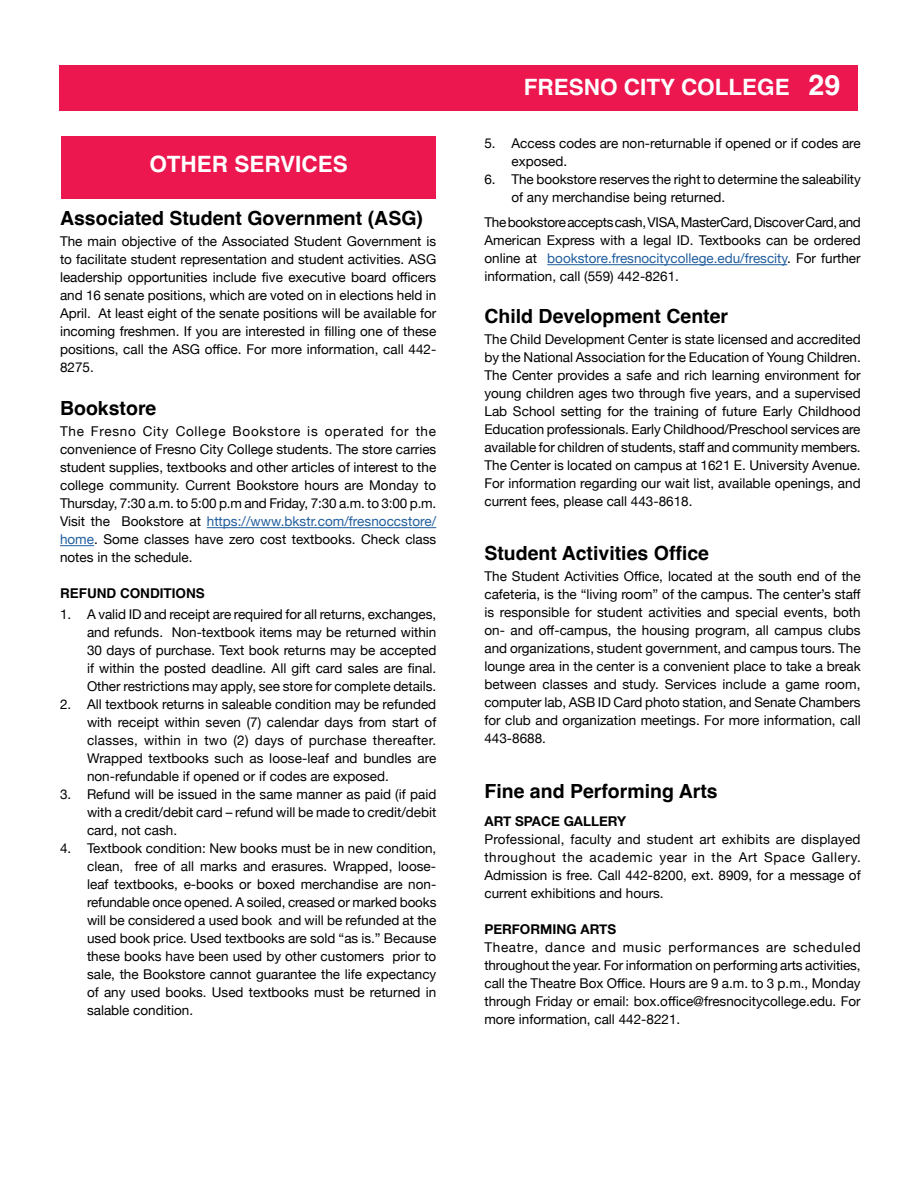
<style>
.page{position:relative;width:918px;height:1188px;background:#fff}
.page>*{position:absolute;margin:0;border:0;box-sizing:border-box;transform-origin:0 0}
.t1{font:700 22.5px "Helvetica";color:#fff}
.t2{font:700 19.5px "Helvetica";color:#000}
.t3{font:13.5px/18px "Helvetica Neue";color:#000;text-align:justify}
.t4{font:13.5px "Helvetica Neue";letter-spacing:.045em;color:#000}
.t5{font:700 13.5px "Helvetica Neue";color:#000}
.t6{font:700 13.5px "Helvetica";color:#000}
.s1{color:#215e9e}
.s2{font-size:28.5px}
</style>
<div class="page">
<div style="left:60px;top:65px;width:798px;height:46px;background:#ed174f"></div>
<hr style="left:207px;top:527px;width:229px;height:1px;background:#215e9e">
<hr style="left:60px;top:545px;width:34px;height:1px;background:#215e9e">
<hr style="left:547px;top:264px;width:240px;height:1px;background:#215e9e">
<div style="left:62px;top:136px;width:374px;height:63px;background:#ed174f"></div>
<p class="t1" style="left:149px;top:150px;width:200px">OTHER SERVICES</p>
<p class="t2" style="left:60px;top:206px;width:364px">Associated Student Government (ASG)</p>
<p class="t3" style="left:60px;top:233px;width:378px">The main objective of the Associated Student Government is to facilitate student representation and student activities. ASG</p>
<p class="t3" style="left:60px;top:269px;width:378px">leadership opportunities include five executive board officers and 16 senate positions, which are voted on in elections held in</p>
<p class="t3" style="left:60px;top:305px;width:378px">April. At least eight of the senate positions will be available for</p>
<p class="t3" style="left:60px;top:323px;width:378px">incoming freshmen. If you are interested in filling one of these positions, call the ASG office. For more information, call 442- 8275.</p>
<p class="t2" style="left:60px;top:397px;width:98px">Bookstore</p>
<p class="t3" style="left:60px;top:423px;width:378px">The Fresno City College Bookstore is operated for the convenience of Fresno City College students. The store carries student supplies, textbooks and other articles of interest to the college community. Current Bookstore hours are Monday to</p>
<p class="t3" style="left:60px;top:495px;width:378px">Thursday, 7:30 a.m. to 5:00 p.m and Friday, 7:30 a.m. to 3:00 p.m.<br>Visit the Bookstore at <span class="s1">https://www.bkstr.com/fresnoccstore/ home</span>. Some classes have zero cost textbooks. Check class notes in the schedule.</p>
<p class="t6" style="left:60px;top:585px;width:146px">REFUND CONDITIONS</p>
<p class="t3" style="left:87px;top:606px;width:351px;text-indent:-27px">1. A valid ID and receipt are required for all returns, exchanges, and refunds. Non-textbook items may be returned within 30 days of purchase. Text book returns may be accepted if within the posted deadline. All gift card sales are final.<br>Other restrictions may apply, see store for complete details.</p>
<p class="t3" style="left:87px;top:696px;width:351px;text-indent:-27px">2. All textbook returns in saleable condition may be refunded with receipt within seven (7) calendar days from start of classes, within in two (2) days of purchase thereafter.<br>Wrapped textbooks such as loose-leaf and bundles are non-refundable if opened or if codes are exposed.</p>
<p class="t3" style="left:87px;top:786px;width:351px;text-indent:-27px">3. Refund will be issued in the same manner as paid (if paid with a credit/debit card – refund will be made to credit/debit card, not cash.</p>
<p class="t3" style="left:87px;top:840px;width:351px;text-indent:-27px">4. Textbook condition: New books must be in new condition, clean, free of all marks and erasures. Wrapped, loose&shy;leaf textbooks, e-books or boxed merchandise are non&shy;refundable once opened. A soiled, creased or marked books will be considered a used book and will be refunded at the used book price. Used textbooks are sold “as is.” Because these books have been used by other customers prior to sale, the Bookstore cannot guarantee the life expectancy of any used books. Used textbooks must be returned in salable condition.</p>
<h1 class="t1" style="left:524px;top:74px;width:318px">FRESNO CITY COLLEGE <span class="s2">29</span></h1>
<p class="t3" style="left:511px;top:135px;width:351px;text-indent:-27px">5. Access codes are non-returnable if opened or if codes are exposed.</p>
<p class="t3" style="left:511px;top:171px;width:351px;text-indent:-27px">6. The bookstore reserves the right to determine the saleability of any merchandise being returned.</p>
<p class="t3" style="left:484px;top:214px;width:378px">The bookstore accepts cash, VISA, MasterCard, Discover Card, and American Express with a legal ID. Textbooks can be ordered online at <span class="s1">bookstore.fresnocitycollege.edu/frescity</span>. For further information, call (559) 442-8261.</p>
<p class="t2" style="left:484px;top:304px;width:245px">Child Development Center</p>
<p class="t3" style="left:484px;top:331px;width:378px">The Child Development Center is state licensed and accredited</p>
<p class="t3" style="left:484px;top:349px;width:378px">by the National Association for the Education of Young Children.</p>
<p class="t3" style="left:484px;top:367px;width:378px">The Center provides a safe and rich learning environment for</p>
<p class="t3" style="left:484px;top:385px;width:378px">young children ages two through five years, and a supervised</p>
<p class="t3" style="left:484px;top:403px;width:378px">Lab School setting for the training of future Early Childhood</p>
<p class="t3" style="left:484px;top:421px;width:378px">Education professionals. Early Childhood/Preschool services are available for children of students, staff and community members.<br>The Center is located on campus at 1621 E. University Avenue.</p>
<p class="t3" style="left:484px;top:475px;width:378px">For information regarding our wait list, available openings, and</p>
<p class="t3" style="left:484px;top:493px;width:210px">current fees, please call 443-8618.</p>
<p class="t2" style="left:484px;top:541px;width:226px">Student Activities Office</p>
<p class="t3" style="left:484px;top:568px;width:378px">The Student Activities Office, located at the south end of the cafeteria, is the “living room” of the campus. The center’s staff</p>
<p class="t3" style="left:484px;top:604px;width:378px">is responsible for student activities and special events, both</p>
<p class="t3" style="left:484px;top:622px;width:378px">on- and off-campus, the housing program, all campus clubs</p>
<p class="t3" style="left:484px;top:640px;width:378px">and organizations, student government, and campus tours. The lounge area in the center is a convenient place to take a break between classes and study. Services include a game room, computer lab, ASB ID Card photo station, and Senate Chambers for club and organization meetings. For more information, call</p>
<p class="t3" style="left:484px;top:730px;width:63px">443-8688.</p>
<p class="t2" style="left:484px;top:779px;width:235px">Fine and Performing Arts</p>
<p class="t5" style="left:484px;top:811px;width:143px">ART SPACE GALLERY</p>
<p class="t3" style="left:484px;top:831px;width:378px">Professional, faculty and student art exhibits are displayed</p>
<p class="t4" style="left:484px;top:848px;width:378px">throughout the academic year in the Art Space Gallery.</p>
<p class="t3" style="left:484px;top:867px;width:378px">Admission is free. Call 442-8200, ext. 8909, for a message of</p>
<p class="t3" style="left:484px;top:885px;width:181px">current exhibitions and hours.</p>
<p class="t5" style="left:484px;top:919px;width:133px">PERFORMING ARTS</p>
<p class="t3" style="left:484px;top:939px;width:378px">Theatre, dance and music performances are scheduled throughout the year. For information on performing arts activities,</p>
<p class="t3" style="left:484px;top:975px;width:378px">call the Theatre Box Office. Hours are 9 a.m. to 3 p.m., Monday through Friday or email: box.office@fresnocitycollege.edu. For more information, call 442-8221.</p>
</div>
